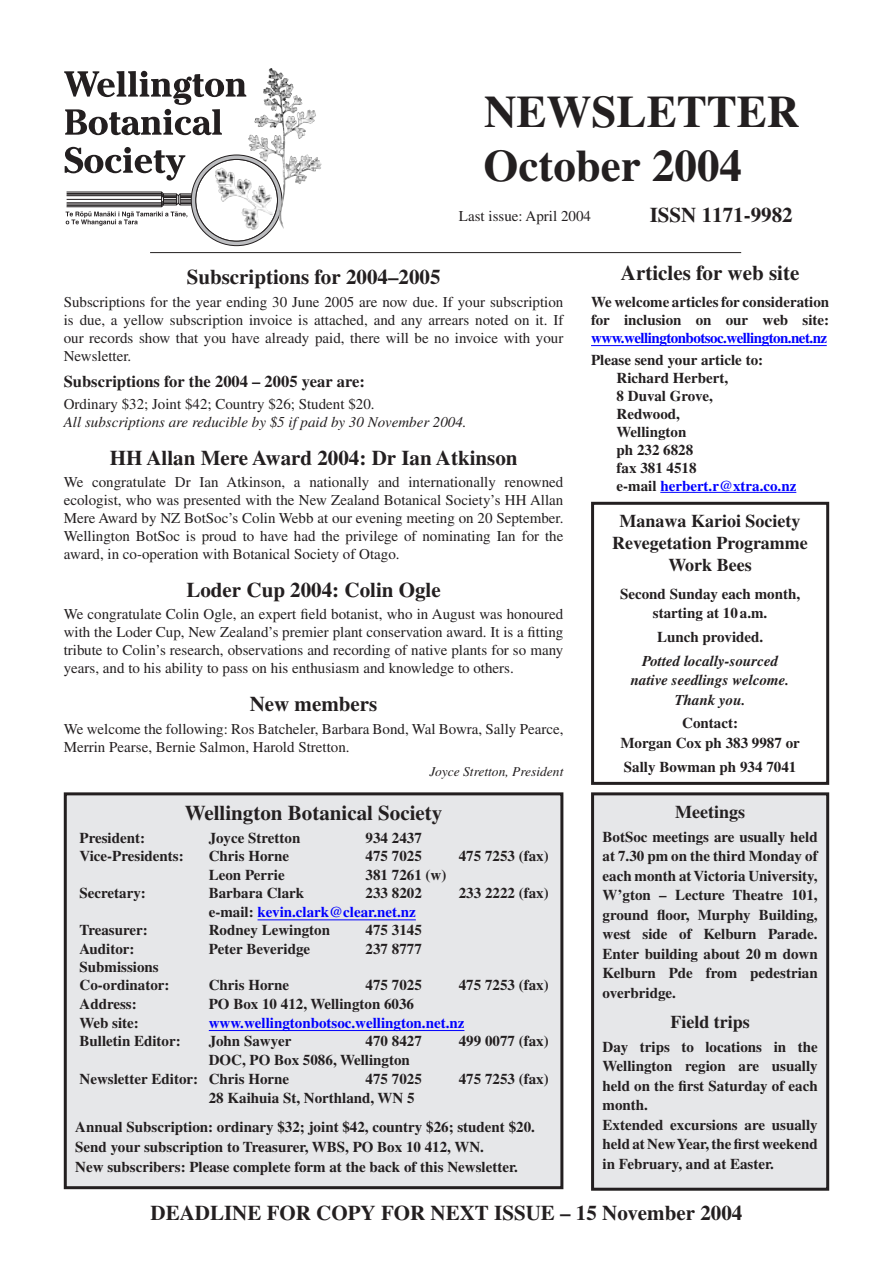
<style>
.page{position:relative;width:893px;height:1263px;background:#fff}
.page>*{position:absolute;margin:0;border:0;box-sizing:border-box;transform-origin:0 0}
.t1{font:700 45px "Times";color:#231f20}
.t2{font:700 21px "Times";color:#231f20}
.t3{font:700 18px/21.6px "Times";color:#231f20;text-align:center}
.t4{font:700 16.5px "Times";color:#231f20}
.t5{font:700 15px/19.5px "Times";color:#231f20}
.t6{font:15px/18px "Times";color:#231f20;text-align:justify}
.t7{font:700 15px "Times";color:#00f}
.t8{font:italic 15px "Times";color:#231f20}
.t9{font:italic 700 15px/19.5px "Times";color:#231f20;text-align:center}
.t10{font:700 15px "Times";letter-spacing:-.035em;color:#00f}
.t11{font:italic 13.5px "Times";color:#231f20}
.s1{color:#231f20}
.s2{color:#00f}
</style>
<div class="page">
<hr style="left:150px;top:252px;width:591px;height:1px;background:#231f20">
<div style="left:593px;top:794px;width:235px;height:395px;background:#e6e7e9"></div>
<div style="left:591px;top:792px;width:238px;height:399px;border:3px solid #231f20"></div>
<div style="left:65px;top:794px;width:497px;height:394px;background:#e6e7e9"></div>
<hr style="left:258px;top:919px;width:158px;height:1px;background:#00f">
<hr style="left:209px;top:1030px;width:255px;height:1px;background:#00f">
<div style="left:64px;top:792px;width:499px;height:397px;border:3px solid #231f20"></div>
<hr style="left:591px;top:345px;width:236px;height:1px;background:#00f">
<hr style="left:660px;top:492px;width:136px;height:1px;background:#00f">
<div style="left:591px;top:502px;width:238px;height:283px;border:3px solid #231f20"></div>
<svg style="left:64px;top:71px;width:182px;height:64px"></svg>
<svg style="left:65px;top:147px;width:219px;height:100px"></svg>
<img style="left:282px;top:176px;width:12px;height:22px">
<img style="left:283px;top:171px;width:32px;height:5px">
<img style="left:283px;top:163px;width:39px;height:8px">
<img style="left:260px;top:158px;width:60px;height:5px">
<img style="left:259px;top:154px;width:52px;height:4px">
<img style="left:250px;top:149px;width:32px;height:5px">
<img style="left:249px;top:141px;width:36px;height:8px">
<img style="left:248px;top:136px;width:54px;height:5px">
<img style="left:249px;top:132px;width:56px;height:4px">
<img style="left:270px;top:127px;width:36px;height:5px">
<img style="left:257px;top:123px;width:27px;height:4px">
<img style="left:254px;top:118px;width:61px;height:5px">
<img style="left:260px;top:114px;width:56px;height:4px">
<img style="left:271px;top:110px;width:42px;height:4px">
<img style="left:266px;top:105px;width:44px;height:5px">
<img style="left:264px;top:97px;width:38px;height:8px">
<img style="left:263px;top:88px;width:30px;height:9px">
<img style="left:266px;top:83px;width:28px;height:5px">
<img style="left:267px;top:68px;width:22px;height:15px">
<h1 class="t1" style="left:484px;top:85px;width:317px">NEWSLETTER</h1>
<h1 class="t1" style="left:483px;top:139px;width:260px">October 2004</h1>
<p class="t6" style="left:459px;top:207px;width:134px">Last issue: April 2004</p>
<h2 class="t2" style="left:650px;top:202px;width:144px">ISSN 1171-9982</h2>
<h2 class="t2" style="left:187px;top:265px;width:255px">Subscriptions for 2004–2005</h2>
<p class="t6" style="left:64px;top:292px;width:501px">Subscriptions for the year ending 30 June 2005 are now due. If your subscription is due, a yellow subscription invoice is attached, and any arrears noted on it. If our records show that you have already paid, there will be no invoice with your Newsletter.</p>
<p class="t4" style="left:64px;top:371px;width:303px">Subscriptions for the 2004 – 2005 year are:</p>
<p class="t6" style="left:64px;top:395px;width:312px">Ordinary $32; Joint $42; Country $26; Student $20.</p>
<p class="t8" style="left:64px;top:414px;width:404px">All subscriptions are reducible by $5 if paid by 30 November 2004.</p>
<h2 class="t2" style="left:110px;top:445px;width:409px">HH Allan Mere Award 2004: Dr Ian Atkinson</h2>
<p class="t6" style="left:64px;top:473px;width:501px">We congratulate Dr Ian Atkinson, a nationally and internationally renowned ecologist, who was presented with the New Zealand Botanical Society’s HH Allan Mere Award by NZ BotSoc’s Colin Webb at our evening meeting on 20 September.<br>Wellington BotSoc is proud to have had the privilege of nominating Ian for the award, in co-operation with Botanical Society of Otago.</p>
<h2 class="t2" style="left:186px;top:578px;width:256px">Loder Cup 2004: Colin Ogle</h2>
<p class="t6" style="left:64px;top:605px;width:501px">We congratulate Colin Ogle, an expert field botanist, who in August was honoured with the Loder Cup, New Zealand’s premier plant conservation award. It is a fitting tribute to Colin’s research, observations and recording of native plants for so many years, and to his ability to pass on his enthusiasm and knowledge to others.</p>
<h2 class="t2" style="left:250px;top:692px;width:129px">New members</h2>
<p class="t6" style="left:64px;top:720px;width:501px">We welcome the following: Ros Batcheler, Barbara Bond, Wal Bowra, Sally Pearce,<br>Merrin Pearse, Bernie Salmon, Harold Stretton.</p>
<p class="t11" style="left:429px;top:764px;width:136px">Joyce Stretton, President</p>
<h2 class="t2" style="left:185px;top:801px;width:259px">Wellington Botanical Society</h2>
<p class="t5" style="left:80px;top:827px;width:67px">President:</p>
<p class="t5" style="left:209px;top:827px;width:93px">Joyce Stretton</p>
<p class="t5" style="left:366px;top:827px;width:58px">934 2437</p>
<p class="t5" style="left:80px;top:846px;width:106px">Vice-Presidents:</p>
<p class="t5" style="left:209px;top:846px;width:82px">Chris Horne</p>
<p class="t5" style="left:366px;top:846px;width:58px">475 7025</p>
<p class="t5" style="left:459px;top:846px;width:91px">475 7253 (fax)</p>
<p class="t5" style="left:209px;top:865px;width:77px">Leon Perrie</p>
<p class="t5" style="left:366px;top:865px;width:82px">381 7261 (w)</p>
<p class="t5" style="left:80px;top:883px;width:68px">Secretary:</p>
<p class="t5" style="left:209px;top:883px;width:97px">Barbara Clark</p>
<p class="t5" style="left:366px;top:883px;width:58px">233 8202</p>
<p class="t5" style="left:459px;top:883px;width:91px">233 2222 (fax)</p>
<p class="t7" style="left:209px;top:903px;width:209px"><span class="s1">e-mail:</span> kevin.clark@clear.net.nz</p>
<p class="t5" style="left:80px;top:920px;width:70px">Treasurer:</p>
<p class="t5" style="left:209px;top:920px;width:123px">Rodney Lewington</p>
<p class="t5" style="left:366px;top:920px;width:58px">475 3145</p>
<p class="t5" style="left:80px;top:939px;width:57px">Auditor:</p>
<p class="t5" style="left:209px;top:939px;width:103px">Peter Beveridge</p>
<p class="t5" style="left:366px;top:939px;width:58px">237 8777</p>
<p class="t5" style="left:80px;top:958px;width:91px;line-height:18px">Submissions<br>Co-ordinator:</p>
<p class="t5" style="left:209px;top:975px;width:82px">Chris Horne</p>
<p class="t5" style="left:366px;top:975px;width:58px">475 7025</p>
<p class="t5" style="left:459px;top:975px;width:91px">475 7253 (fax)</p>
<p class="t5" style="left:80px;top:994px;width:59px">Address:</p>
<p class="t5" style="left:209px;top:994px;width:207px">PO Box 10 412, Wellington 6036</p>
<p class="t5" style="left:80px;top:1012px;width:61px">Web site:</p>
<p class="t7" style="left:209px;top:1013px;width:257px">www.wellingtonbotsoc.wellington.net.nz</p>
<p class="t5" style="left:80px;top:1031px;width:103px">Bulletin Editor:</p>
<p class="t5" style="left:209px;top:1031px;width:84px">John Sawyer</p>
<p class="t5" style="left:366px;top:1031px;width:58px">470 8427</p>
<p class="t5" style="left:459px;top:1031px;width:91px">499 0077 (fax)</p>
<p class="t5" style="left:80px;top:1050px;width:332px;line-height:18.9px;text-indent:129px">DOC, PO Box 5086, Wellington<br>Newsletter Editor: Chris Horne</p>
<p class="t5" style="left:366px;top:1068px;width:58px">475 7025</p>
<p class="t5" style="left:459px;top:1068px;width:91px">475 7253 (fax)</p>
<p class="t5" style="left:75px;top:1082px;width:461px;line-height:29.5px;text-indent:134px">28 Kaihuia St, Northland, WN 5<br>Annual Subscription: ordinary $32; joint $42, country $26; student $20.</p>
<p class="t5" style="left:75px;top:1137px;width:444px;line-height:20.1px">Send your subscription to Treasurer, WBS, PO Box 10 412, WN.<br>New subscribers: Please complete form at the back of this Newsletter.</p>
<h2 class="t2" style="left:621px;top:260px;width:180px">Articles for web site</h2>
<p class="t5" style="left:591px;top:292px;width:240px;line-height:18px">We welcome articles for consideration for inclusion on our web site:</p>
<p class="t10" style="left:591px;top:329px;width:238px">www.wellingtonbotsoc.wellington.net.nz</p>
<p class="t5" style="left:617px;top:350px;width:181px;line-height:18px;text-indent:-26px">Please send your article to:<br>Richard Herbert,<br>8 Duval Grove,<br>Redwood,<br>Wellington<br>ph 232 6828<br>fax 381 4518<br>e-mail <span class="s2">herbert.r@xtra.co.nz</span></p>
<p class="t3" style="left:612px;top:510px;width:197px">Manawa Karioi Society<br>Revegetation Programme<br>Work Bees</p>
<p class="t5" style="left:620px;top:583px;width:182px;text-align:center">Second Sunday each month, starting at 10 a.m.</p>
<p class="t5" style="left:657px;top:627px;width:108px">Lunch provided.</p>
<p class="t9" style="left:631px;top:650px;width:160px">Potted locally-sourced native seedlings welcome.<br>Thank you.</p>
<p class="t5" style="left:620px;top:713px;width:181px;text-align:center">Contact:<br>Morgan Cox ph 383 9987 or</p>
<p class="t5" style="left:624px;top:756px;width:174px">Sally Bowman ph 934 7041</p>
<p class="t3" style="left:675px;top:801px;width:71px">Meetings</p>
<p class="t5" style="left:603px;top:826px;width:217px;text-align:justify">BotSoc meetings are usually held at 7.30 pm on the third Monday of each month at Victoria University, W’gton – Lecture Theatre 101, ground floor, Murphy Building, west side of Kelburn Parade.<br>Enter building about 20 m down Kelburn Pde from pedestrian overbridge.</p>
<p class="t3" style="left:670px;top:1010px;width:81px">Field trips</p>
<p class="t5" style="left:603px;top:1036px;width:217px">Day trips to locations in the<br>Wellington region are usually held on the first Saturday of each month.<br>Extended excursions are usually held at New Year, the first weekend in February, and at Easter.</p>
<h2 class="t2" style="left:151px;top:1200px;width:593px">DEADLINE FOR COPY FOR NEXT ISSUE – 15 November 2004</h2>
</div>
